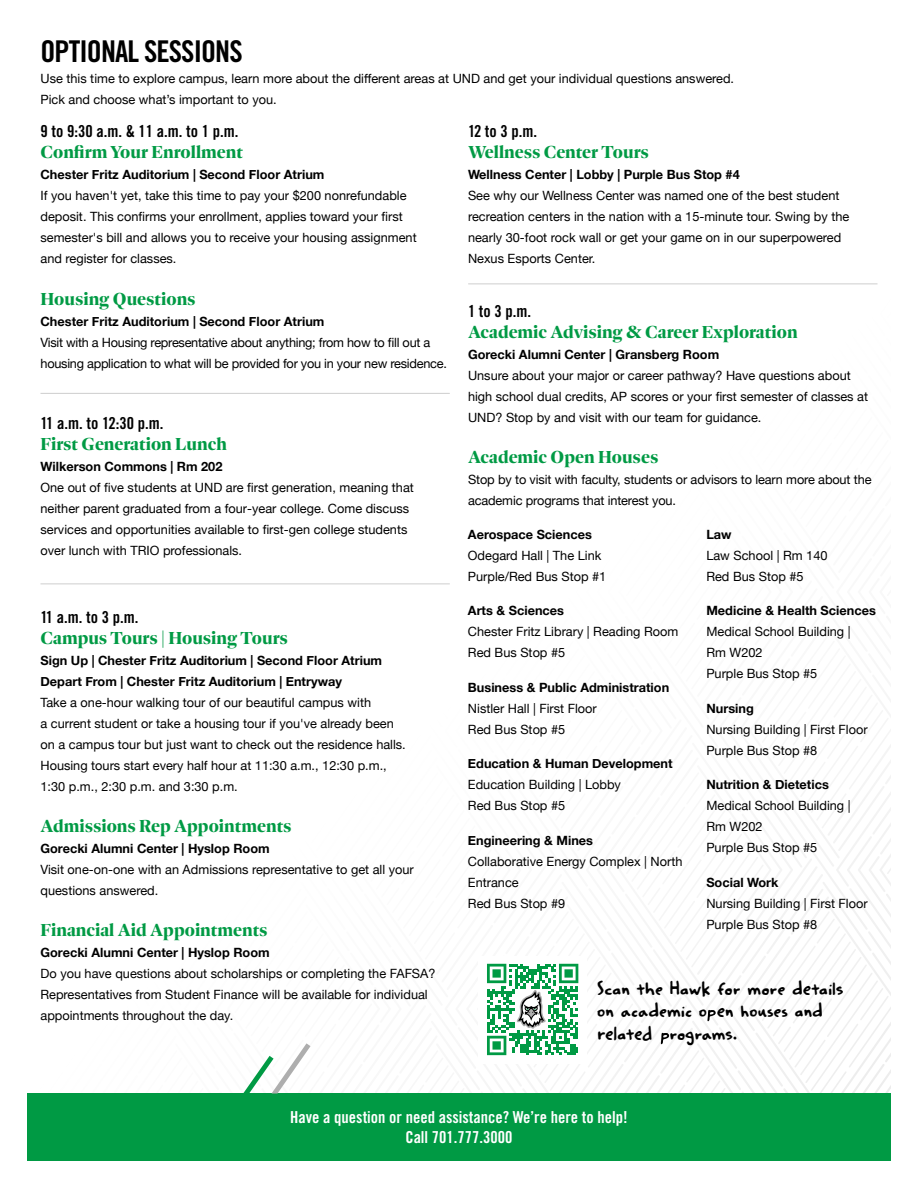
<style>
.page{position:relative;width:918px;height:1188px;background:#fff}
.page>*{position:absolute;margin:0;border:0;box-sizing:border-box;transform-origin:0 0}
.t1{font:30px "Trade Gothic LT Pro Bd Cn 20";letter-spacing:-.03em;color:#000}
.t2{font:19.5px/22.5px "Minute";letter-spacing:-.03em;color:#000}
.t3{font:700 18px "Dejanire Headline";color:#009a44}
.t4{font:16.5px "Trade Gothic LT Pro Bd Cn 20";color:#000}
.t5{font:16.5px/19.8px "Trade Gothic LT Pro Bd Cn 20";color:#fff;text-align:center}
.t6{font:12.75px/21px "Helvetica Neue";color:#000}
.t7{font:700 12.75px/21px "Helvetica Neue";color:#000}
.t8{font:12.75px/21px "Helvetica Neue";letter-spacing:-.02em;color:#000}
</style>
<div class="page">
<div style="left:27px;top:1094px;width:864px;height:67px;background:#009a44"></div>
<svg style="left:243px;top:1043px;width:67px;height:51px"></svg>
<hr style="left:41px;top:393px;width:409px;height:1px;background:#cecece">
<hr style="left:468px;top:284px;width:410px;height:1px;background:#cecece">
<hr style="left:41px;top:584px;width:409px;height:1px;background:#cecece">
<svg style="left:487px;top:964px;width:91px;height:91px"></svg>
<svg style="left:707px;top:1010px;width:9px;height:11px"></svg>
<svg style="left:661px;top:1032px;width:8px;height:12px"></svg>
<h1 class="t1" style="left:40px;top:33px;width:204px">OPTIONAL SESSIONS</h1>
<p class="t6" style="left:40px;top:69px;width:695px">Use this time to explore campus, learn more about the different areas at UND and get your individual questions answered.<br>Pick and choose what’s important to you.</p>
<p class="t4" style="left:40px;top:122px;width:199px">9 to 9:30 a.m. &amp; 11 a.m. to 1 p.m.</p>
<h3 class="t3" style="left:40px;top:141px;width:204px">Confirm Your Enrollment</h3>
<p class="t7" style="left:40px;top:165px;width:286px">Chester Fritz Auditorium | Second Floor Atrium</p>
<p class="t6" style="left:40px;top:186px;width:378px">If you haven't yet, take this time to pay your $200 nonrefundable deposit. This confirms your enrollment, applies toward your first semester's bill and allows you to receive your housing assignment and register for classes.</p>
<h3 class="t3" style="left:40px;top:288px;width:157px">Housing Questions</h3>
<p class="t7" style="left:40px;top:311px;width:286px">Chester Fritz Auditorium | Second Floor Atrium</p>
<p class="t8" style="left:40px;top:332px;width:408px">Visit with a Housing representative about anything; from how to fill out a housing application to what will be provided for you in your new residence.</p>
<p class="t4" style="left:468px;top:122px;width:71px">12 to 3 p.m.</p>
<h3 class="t3" style="left:468px;top:141px;width:182px">Wellness Center Tours</h3>
<p class="t7" style="left:468px;top:165px;width:273px">Wellness Center | Lobby | Purple Bus Stop #4</p>
<p class="t6" style="left:468px;top:186px;width:383px">See why our Wellness Center was named one of the best student recreation centers in the nation with a 15-minute tour. Swing by the nearly 30-foot rock wall or get your game on in our superpowered Nexus Esports Center.</p>
<p class="t4" style="left:468px;top:301px;width:65px">1 to 3 p.m.</p>
<h3 class="t3" style="left:468px;top:321px;width:331px">Academic Advising &amp; Career Exploration</h3>
<p class="t7" style="left:468px;top:344px;width:253px">Gorecki Alumni Center | Gransberg Room</p>
<p class="t6" style="left:468px;top:365px;width:402px">Unsure about your major or career pathway? Have questions about high school dual credits, AP scores or your first semester of classes at<br>UND? Stop by and visit with our team for guidance.</p>
<h3 class="t3" style="left:468px;top:446px;width:192px">Academic Open Houses</h3>
<p class="t6" style="left:468px;top:470px;width:405px">Stop by to visit with faculty, students or advisors to learn more about the academic programs that interest you.</p>
<p class="t7" style="left:468px;top:524px;width:125px">Aerospace Sciences</p>
<p class="t6" style="left:468px;top:546px;width:140px">Odegard Hall | The Link<br>Purple/Red Bus Stop #1</p>
<p class="t7" style="left:468px;top:601px;width:98px">Arts &amp; Sciences</p>
<p class="t6" style="left:468px;top:622px;width:212px">Chester Fritz Library | Reading Room<br>Red Bus Stop #5</p>
<p class="t7" style="left:468px;top:677px;width:203px">Business &amp; Public Administration</p>
<p class="t6" style="left:468px;top:699px;width:130px">Nistler Hall | First Floor<br>Red Bus Stop #5</p>
<p class="t7" style="left:468px;top:754px;width:206px">Education &amp; Human Development</p>
<p class="t6" style="left:468px;top:775px;width:155px">Education Building | Lobby<br>Red Bus Stop #5</p>
<p class="t7" style="left:468px;top:830px;width:127px">Engineering &amp; Mines</p>
<p class="t6" style="left:468px;top:852px;width:216px">Collaborative Energy Complex | North<br>Entrance<br>Red Bus Stop #9</p>
<p class="t4" style="left:40px;top:413px;width:124px">11 a.m. to 12:30 p.m.</p>
<h3 class="t3" style="left:40px;top:433px;width:188px">First Generation Lunch</h3>
<p class="t7" style="left:40px;top:456px;width:183px">Wilkerson Commons | Rm 202</p>
<p class="t6" style="left:40px;top:477px;width:375px">One out of five students at UND are first generation, meaning that neither parent graduated from a four-year college. Come discuss services and opportunities available to first-gen college students over lunch with TRIO professionals.</p>
<p class="t7" style="left:706px;top:524px;width:27px">Law</p>
<p class="t6" style="left:706px;top:546px;width:123px">Law School | Rm 140<br>Red Bus Stop #5</p>
<p class="t7" style="left:706px;top:601px;width:171px">Medicine &amp; Health Sciences</p>
<p class="t6" style="left:706px;top:622px;width:146px">Medical School Building |<br>Rm W202<br>Purple Bus Stop #5</p>
<p class="t7" style="left:706px;top:698px;width:49px">Nursing</p>
<p class="t6" style="left:706px;top:720px;width:163px">Nursing Building | First Floor<br>Purple Bus Stop #8</p>
<p class="t7" style="left:706px;top:775px;width:124px">Nutrition &amp; Dietetics</p>
<p class="t6" style="left:706px;top:796px;width:146px">Medical School Building |<br>Rm W202<br>Purple Bus Stop #5</p>
<p class="t7" style="left:706px;top:872px;width:74px">Social Work</p>
<p class="t6" style="left:706px;top:894px;width:163px">Nursing Building | First Floor<br>Purple Bus Stop #8</p>
<p class="t4" style="left:40px;top:607px;width:99px">11 a.m. to 3 p.m.</p>
<h3 class="t3" style="left:40px;top:627px;width:249px">Campus Tours | Housing Tours</h3>
<p class="t7" style="left:40px;top:650px;width:343px">Sign Up | Chester Fritz Auditorium | Second Floor Atrium<br>Depart From | Chester Fritz Auditorium | Entryway</p>
<p class="t6" style="left:40px;top:692px;width:367px">Take a one-hour walking tour of our beautiful campus with<br>a current student or take a housing tour if you've already been on a campus tour but just want to check out the residence halls.<br>Housing tours start every half hour at 11:30 a.m., 12:30 p.m., 1:30 p.m., 2:30 p.m. and 3:30 p.m.</p>
<h3 class="t3" style="left:40px;top:815px;width:252px">Admissions Rep Appointments</h3>
<p class="t7" style="left:40px;top:838px;width:231px">Gorecki Alumni Center | Hyslop Room</p>
<p class="t6" style="left:40px;top:860px;width:375px">Visit one-on-one with an Admissions representative to get all your questions answered.</p>
<h3 class="t3" style="left:40px;top:919px;width:229px">Financial Aid Appointments</h3>
<p class="t7" style="left:40px;top:942px;width:231px">Gorecki Alumni Center | Hyslop Room</p>
<p class="t6" style="left:40px;top:964px;width:397px">Do you have questions about scholarships or completing the FAFSA?<br>Representatives from Student Finance will be available for individual appointments throughout the day.</p>
<h2 class="t2" style="left:597px;top:977px;width:249px">Scan the Hawk for more details on academic o en houses and related rograms.</h2>
<p class="t5" style="left:290px;top:1107px;width:339px">Have a question or need assistance? We’re here to help!<br>Call 701.777.3000</p>
</div>
